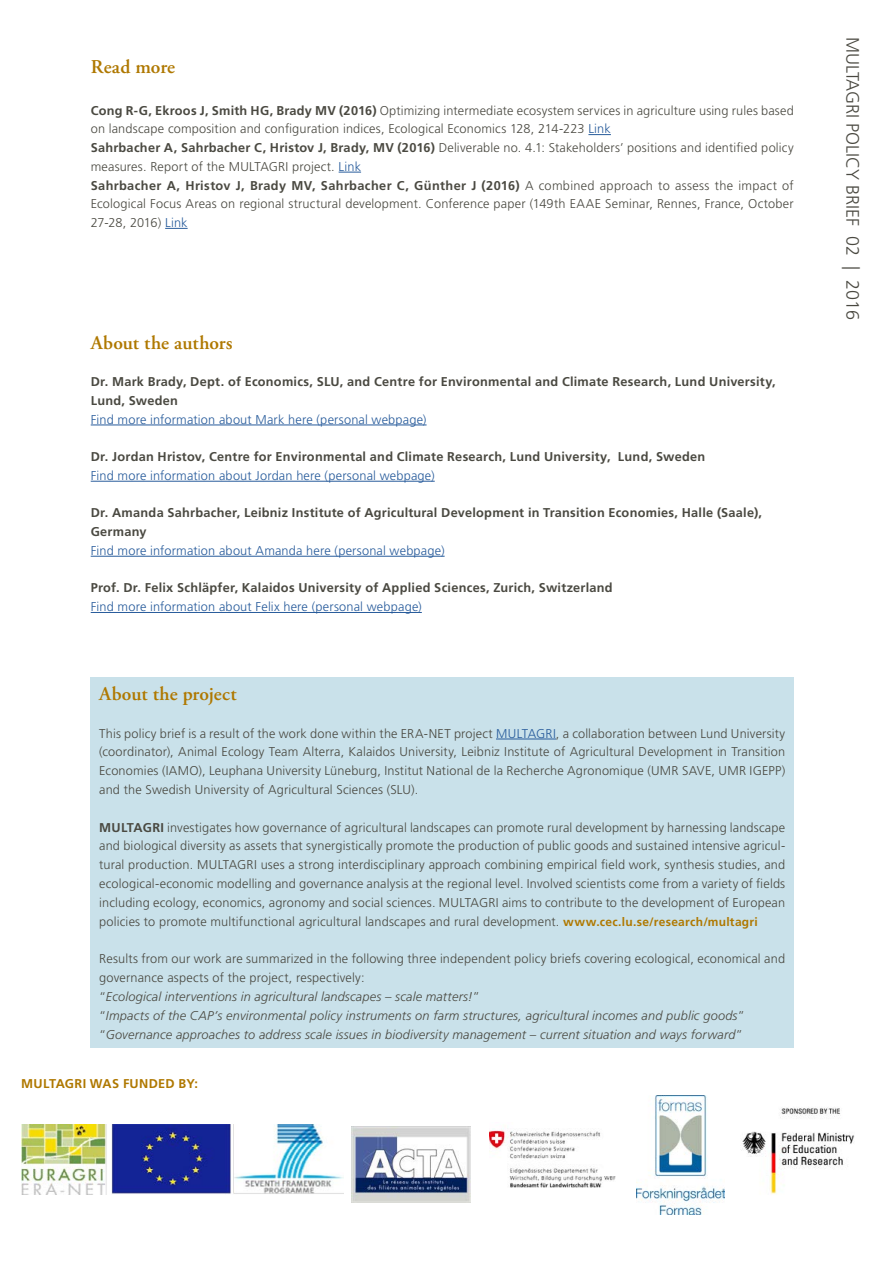
<style>
.page{position:relative;width:893px;height:1263px;background:#fff}
.page>*{position:absolute;margin:0;border:0;box-sizing:border-box;transform-origin:0 0}
.t1{font:600 19.5px "Adobe Garamond Pro";letter-spacing:.005em;color:#af7800}
.t2{font:300 18px "Frutiger LT Std";color:#4a4941}
.t3{font:300 12.75px/18.8px "Frutiger LT Std";letter-spacing:.015em;color:#4a4941;text-align:justify}
.t4{font:italic 300 12.75px/18.8px "Frutiger LT Std";letter-spacing:.015em;color:#4a4941}
.t5{font:700 12.75px/18.8px "Frutiger LT Std";letter-spacing:.02em;color:#4a4941}
.t6{font:300 12.75px "Frutiger LT Std";letter-spacing:.015em;color:#275b9b}
.t7{font:700 12.75px "Frutiger LT Std";letter-spacing:.02em;color:#af7800}
.s1{font-weight:700}
.s2{color:#275b9b}
.s3{font-weight:700;font-size:12px;color:#af7800}
.s4{font-style:normal}
</style>
<div class="page">
<hr style="left:91px;top:425px;width:336px;height:1px;background:#275b9b">
<hr style="left:91px;top:481px;width:344px;height:1px;background:#275b9b">
<hr style="left:91px;top:556px;width:354px;height:1px;background:#275b9b">
<hr style="left:91px;top:612px;width:331px;height:1px;background:#275b9b">
<div style="left:91px;top:677px;width:703px;height:371px;background:#c9e1ea"></div>
<hr style="left:496px;top:739px;width:60px;height:1px;background:#275b9b">
<svg style="left:588px;top:134px;width:23px;height:1px"></svg>
<svg style="left:339px;top:172px;width:22px;height:1px"></svg>
<svg style="left:165px;top:228px;width:23px;height:1px"></svg>
<img style="left:21px;top:1125px;width:322px;height:69px">
<img style="left:352px;top:1127px;width:119px;height:76px">
<img style="left:489px;top:1130px;width:127px;height:58px">
<img style="left:636px;top:1095px;width:89px;height:120px">
<img style="left:742px;top:1107px;width:113px;height:88px">
<h1 class="t1" style="left:91px;top:56px;width:86px">Read more</h1>
<p class="t3" style="left:91px;top:101px;width:705px;text-align:left"><span class="s1">Cong R-G, Ekroos J, Smith HG, Brady MV (2016)</span> Optimizing intermediate ecosystem services in agriculture using rules based on landscape composition and configuration indices, Ecological Economics 128, 214-223 <span class="s2">Link<br></span><span class="s1">Sahrbacher A, Sahrbacher C, Hristov J, Brady, MV (2016)</span> Deliverable no. 4.1: Stakeholders’ positions and identified policy measures. Report of the MULTAGRI project. <span class="s2">Link<br></span><span class="s1">Sahrbacher A, Hristov J, Brady MV, Sahrbacher C, Günther J (2016)</span> A combined approach to assess the impact of Ecological Focus Areas on regional structural development. Conference paper (149th EAAE Seminar, Rennes, France, October 27-28, 2016) <span class="s2">Link</span></p>
<h1 class="t1" style="left:91px;top:331px;width:143px">About the authors</h1>
<p class="t5" style="left:91px;top:372px;width:686px">Dr. Mark Brady, Dept. of Economics, SLU, and Centre for Environmental and Climate Research, Lund University,<br>Lund, Sweden</p>
<p class="t6" style="left:91px;top:412px;width:337px">Find more information about Mark here (personal webpage)</p>
<p class="t5" style="left:91px;top:447px;width:616px">Dr. Jordan Hristov, Centre for Environmental and Climate Research, Lund University, Lund, Sweden</p>
<p class="t6" style="left:91px;top:468px;width:345px">Find more information about Jordan here (personal webpage)</p>
<p class="t5" style="left:91px;top:504px;width:673px">Dr. Amanda Sahrbacher, Leibniz Institute of Agricultural Development in Transition Economies, Halle (Saale),<br>Germany</p>
<p class="t6" style="left:91px;top:543px;width:355px">Find more information about Amanda here (personal webpage)</p>
<p class="t5" style="left:91px;top:579px;width:523px">Prof. Dr. Felix Schläpfer, Kalaidos University of Applied Sciences, Zurich, Switzerland</p>
<p class="t6" style="left:91px;top:600px;width:333px">Find more information about Felix here (personal webpage)</p>
<h1 class="t1" style="left:99px;top:683px;width:139px">About the project</h1>
<p class="t3" style="left:99px;top:724px;width:688px">This policy brief is a result of the work done within the ERA-NET project <span class="s2">MULTAGRI</span>, a collaboration between Lund University (coordinator), Animal Ecology Team Alterra, Kalaidos University, Leibniz Institute of Agricultural Development in Transition Economies (IAMO), Leuphana University Lüneburg, Institut National de la Recherche Agronomique (UMR SAVE, UMR IGEPP) and the Swedish University of Agricultural Sciences (SLU).</p>
<p class="t3" style="left:99px;top:818px;width:687px"><span class="s1">MULTAGRI</span> investigates how governance of agricultural landscapes can promote rural development by harnessing landscape and biological diversity as assets that synergistically promote the production of public goods and sustained intensive agricul&shy;tural production. MULTAGRI uses a strong interdisciplinary approach combining empirical field work, synthesis studies, and ecological-economic modelling and governance analysis at the regional level. Involved scientists come from a variety of fields including ecology, economics, agronomy and social sciences. MULTAGRI aims to contribute to the development of European policies to promote multifunctional agricultural landscapes and rural development. <span class="s3">www.cec.lu.se/research/multagri</span></p>
<p class="t4" style="left:99px;top:950px;width:687px"><span class="s4">Results from our work are summarized in the following three independent policy briefs covering ecological, economical and governance aspects of the project, respectively:<br>“</span>Ecological interventions in agricultural landscapes – scale matters!<span class="s4">”<br>“</span>Impacts of the CAP’s environmental policy instruments on farm structures, agricultural incomes and public goods<span class="s4">” “</span>Governance approaches to address scale issues in biodiversity management – current situation and ways forward<span class="s4">”</span></p>
<p class="t7" style="left:21px;top:1076px;width:178px">MULTAGRI WAS FUNDED BY:</p>
<h2 class="t2" style="left:863px;top:37px;width:285px;rotate:90deg">MULTAGRI POLICY BRIEF 02 | 2016</h2>
</div>
